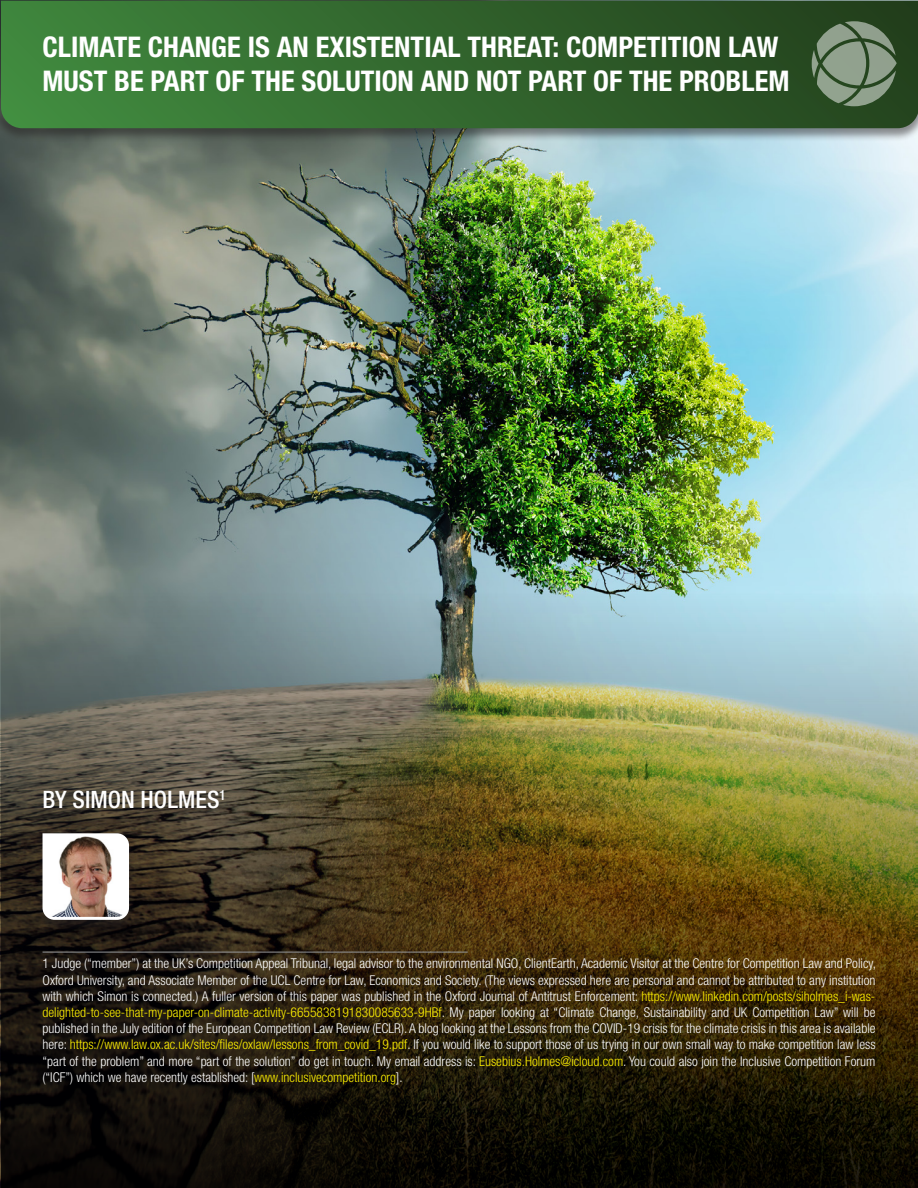
<style>
.page{position:relative;width:918px;height:1188px;background:#fff}
.page>*{position:absolute;margin:0;border:0;box-sizing:border-box;transform-origin:0 0}
.Sin_espaciado{font:700 condensed 28.5px/34.2px "Helvetica Neue LT Std";color:#fff}
.Sin_espaciado-2{font:500 condensed 24px "Helvetica Neue LT Std";color:#fff}
.Note{font:300 condensed 13.5px/16.2px "Helvetica Neue LT Std";color:#fff;text-align:justify}
.s1{color:#fff101}
</style>
<div class="page">
<img style="left:0;top:142px;width:918px;height:1046px">
<img style="left:1px;top:593px;width:917px;height:595px">
<div style="left:0;top:0;width:918px;height:142px;background:#231f20;opacity:.5"></div>
<svg style="left:1px;top:1px;width:917px;height:127px;background:#32662e"></svg>
<svg style="left:812px;top:21px;width:85px;height:85px;background:#6a7f65"></svg>
<div style="left:36px;top:833px;width:100px;height:100px;background:#231f20;opacity:.5"></div>
<svg style="left:41px;top:832px;width:90px;height:89px"></svg>
<hr style="left:43px;top:952px;width:425px;height:1px;background:#939598">
<p class="Sin_espaciado" style="left:43px;top:29px;width:748px">CLIMATE CHANGE IS AN EXISTENTIAL THREAT: COMPETITION LAW<br>MUST BE PART OF THE SOLUTION AND NOT PART OF THE PROBLEM</p>
<p class="Sin_espaciado-2" style="left:43px;top:785px;width:185px">BY SIMON HOLMES<sup>1</sup></p>
<p class="Note" style="left:43px;top:955px;width:835px">1 Judge (“member”) at the UK’s Competition Appeal Tribunal, legal advisor to the environmental NGO, ClientEarth, Academic Visitor at the Centre for Competition Law and Policy, Oxford University, and Associate Member of the UCL Centre for Law, Economics and Society. (The views expressed here are personal and cannot be attributed to any institution with which Simon is connected.) A fuller version of this paper was published in the Oxford Journal of Antitrust Enforcement: <span class="s1">https://www.linkedin.com/posts/siholmes_i-was&shy;delighted-to-see-that-my-paper-on-climate-activity-6655838191830085633-9HBf</span>. My paper looking at “Climate Change, Sustainability and UK Competition Law” will be published in the July edition of the European Competition Law Review (ECLR). A blog looking at the Lessons from the COVID-19 crisis for the climate crisis in this area is available here: <span class="s1">https://www.law.ox.ac.uk/sites/files/oxlaw/lessons_from_covid_19.pdf</span>. If you would like to support those of us trying in our own small way to make competition law less “part of the problem” and more “part of the solution” do get in touch. My email address is: <span class="s1">Eusebius.Holmes@icloud.com</span>. You could also join the Inclusive Competition Forum (“ICF”) which we have recently established: [<span class="s1">www.inclusivecompetition.org</span>].</p>
</div>
